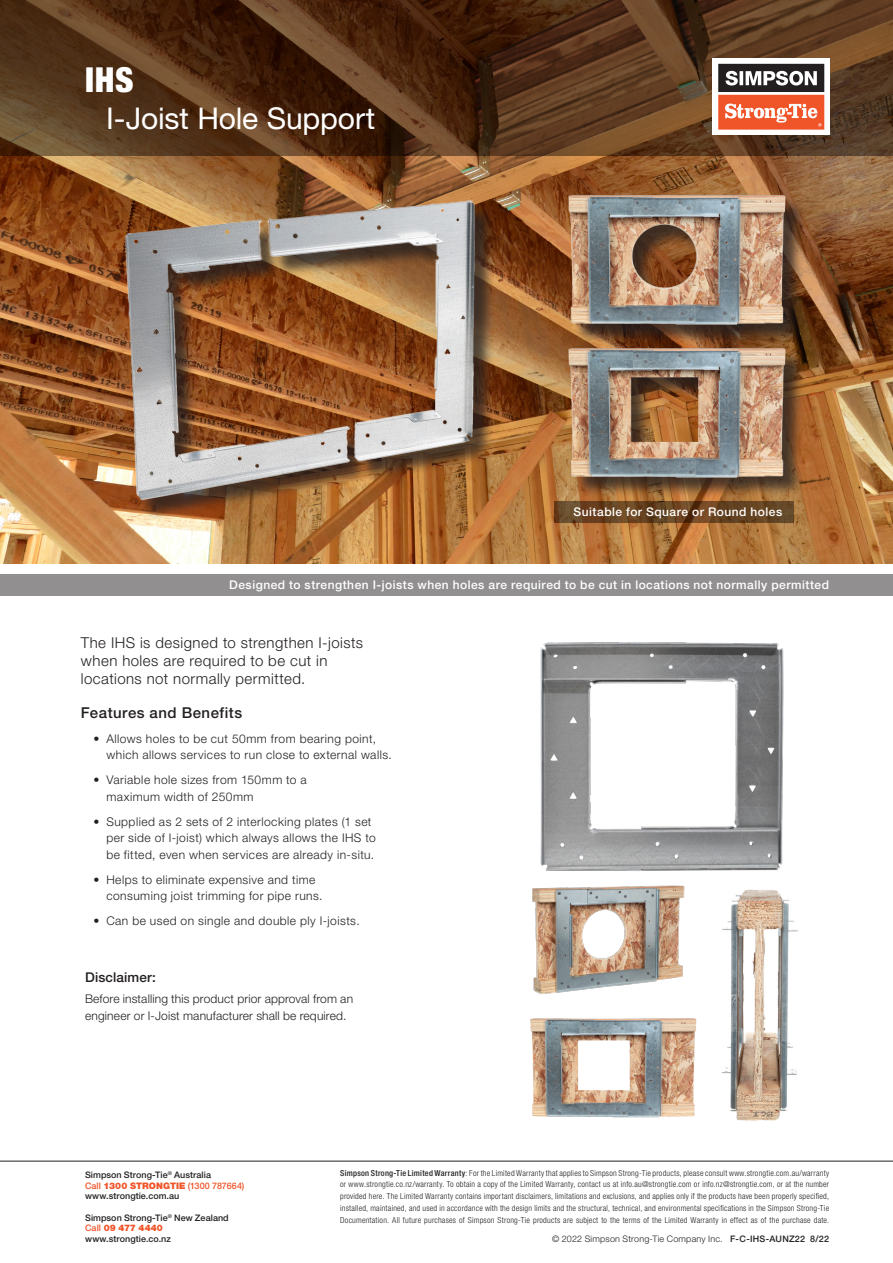
<style>
.page{position:relative;width:893px;height:1263px;background:#fff}
.page>*{position:absolute;margin:0;border:0;box-sizing:border-box;transform-origin:0 0}
.t1{font:900 condensed 34.5px "Helvetica Neue LT Std";color:#fff}
.t2{font:30px "Helvetica Neue LT Std";letter-spacing:-.005em;color:#fff}
.Intro{font:300 15px/18px "Helvetica Neue LT Std";letter-spacing:.03em;color:#231f20}
.Heading{font:500 15px "Helvetica Neue LT Std";letter-spacing:.035em;color:#231f20}
.Heading-2{font:500 13.5px "Helvetica Neue LT Std";letter-spacing:.01em;color:#231f20}
.Heading-3{font:300 12px/16.5px "Helvetica Neue LT Std";letter-spacing:.04em;color:#231f20}
.Callout{font:500 12px "Helvetica Neue LT Std";letter-spacing:.04em;color:#fff}
.Heading-4{font:300 12px/16.5px "Helvetica Neue LT Std";letter-spacing:.01em;color:#231f20}
.t3{font:500 9px/10.5px "Helvetica Neue LT Std";letter-spacing:.005em;color:#231f20}
.t4{font:300 9px "Helvetica Neue LT Std";letter-spacing:.02em;color:#231f20}
.t5{font:300 condensed 8.25px/11.7px "Helvetica Neue LT Std";letter-spacing:.025em;color:#231f20;text-align:justify}
.s1{color:#f05429}
.s2{font-weight:900;color:#f05429}
.s3{font-weight:500}
</style>
<div class="page">
<hr style="left:0;top:1161px;width:893px;height:1px;background:#231f20">
<img style="left:0;top:156px;width:893px;height:408px">
<div style="left:0;top:574px;width:893px;height:22px;background:#918f8f"></div>
<img style="left:540px;top:642px;width:244px;height:229px">
<img style="left:106px;top:156px;width:389px;height:389px">
<img style="left:532px;top:885px;width:153px;height:109px">
<img style="left:530px;top:1018px;width:167px;height:100px">
<img style="left:721px;top:890px;width:77px;height:231px">
<div style="left:571px;top:198px;width:235px;height:148px;background:#231f20;opacity:.75"></div>
<img style="left:559px;top:183px;width:238px;height:153px">
<div style="left:571px;top:351px;width:235px;height:147px;background:#231f20;opacity:.75"></div>
<img style="left:559px;top:336px;width:238px;height:157px">
<svg style="left:555px;top:501px;width:239px;height:21px;background:#674322"></svg>
<svg style="left:0;top:0;width:893px;height:156px;background:#53321a"></svg>
<div style="left:713px;top:58px;width:117px;height:77px;background:#fff"></div>
<svg style="left:718px;top:64px;width:106px;height:66px"></svg>
<h1 class="t1" style="left:85px;top:58px;width:50px">IHS</h1>
<h2 class="t2" style="left:106px;top:101px;width:271px">I-Joist Hole Support</h2>
<p class="Callout" style="left:574px;top:504px;width:210px">Suitable for Square or Round holes</p>
<p class="Callout" style="left:229px;top:578px;width:601px">Designed to strengthen I-joists when holes are required to be cut in locations not normally permitted</p>
<p class="Intro" style="left:81px;top:633px;width:284px">The IHS is designed to strengthen I-joists when holes are required to be cut in locations not normally permitted.</p>
<p class="Heading" style="left:81px;top:703px;width:163px">Features and Benefits</p>
<p class="Heading-3" style="left:106px;top:730px;width:287px;text-indent:-13px">• Allows holes to be cut 50mm from bearing point, which allows services to run close to external walls.</p>
<p class="Heading-3" style="left:106px;top:771px;width:202px;text-indent:-13px">• Variable hole sizes from 150mm to a maximum width of 250mm</p>
<p class="Heading-3" style="left:106px;top:813px;width:271px;text-indent:-13px">• Supplied as 2 sets of 2 interlocking plates (1 set per side of I-joist) which always allows the IHS to be fitted, even when services are already in-situ.</p>
<p class="Heading-3" style="left:106px;top:871px;width:218px;text-indent:-13px">• Helps to eliminate expensive and time consuming joist trimming for pipe runs.</p>
<p class="Heading-3" style="left:94px;top:912px;width:268px">• Can be used on single and double ply I-joists.</p>
<p class="Heading-2" style="left:85px;top:969px;width:72px">Disclaimer:</p>
<p class="Heading-4" style="left:85px;top:990px;width:270px">Before installing this product prior approval from an engineer or I-Joist manufacturer shall be required.</p>
<p class="t3" style="left:85px;top:1170px;width:161px">Simpson Strong-Tie<sup>®</sup> Australia<br><span class="s1">Call</span> <span class="s2">1300 STRONGTIE</span> <span class="s1">(1300 787664) </span>www.strongtie.com.au</p>
<p class="t3" style="left:85px;top:1212px;width:145px">Simpson Strong-Tie<sup>®</sup> New Zealand<br><span class="s1">Call</span> <span class="s2">09 477 4440 </span>www.strongtie.co.nz</p>
<p class="t5" style="left:340px;top:1167px;width:491px"><span class="s3">Simpson Strong-Tie Limited Warranty</span>: For the Limited Warranty that applies to Simpson Strong-Tie products, please consult www.strongtie.com.au/warranty or www.strongtie.co.nz/warranty. To obtain a copy of the Limited Warranty, contact us at info.au@strongtie.com or info.nz@strongtie.com, or at the number provided here. The Limited Warranty contains important disclaimers, limitations and exclusions, and applies only if the products have been properly specified, installed, maintained, and used in accordance with the design limits and the structural, technical, and environmental specifications in the Simpson Strong‑Tie Documentation. All future purchases of Simpson Strong-Tie products are subject to the terms of the Limited Warranty in effect as of the purchase date.</p>
<p class="t4" style="left:552px;top:1233px;width:278px">© 2022 Simpson Strong‑Tie Company Inc. <span class="s3">F-C-IHS-AUNZ22 8/22</span></p>
</div>
